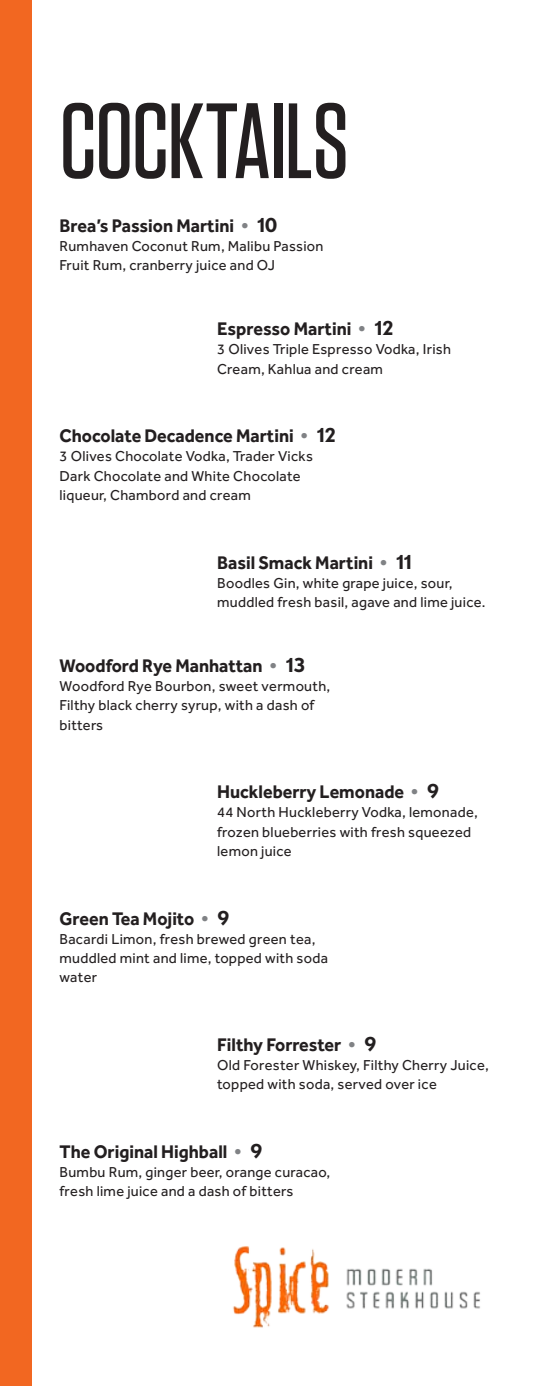
<style>
.page{position:relative;width:536px;height:1386px;background:#fff}
.page>*{position:absolute;margin:0;border:0;box-sizing:border-box;transform-origin:0 0}
.t1{font:500 106.75px "Tungsten";letter-spacing:-.01em;color:#231f20}
.t2{font:700 18.9px "Effra";color:#231f20;scale:.95 1}
.t3{font:14.88px/19.2px "Effra";letter-spacing:.02em;color:#231f20}
.s1{color:#808285}
.s2{font-family:"Nobel";font-size:19.25px}
</style>
<div class="page">
<div style="left:0;top:0;width:32px;height:1386px;background:#f26721"></div>
<img style="left:233px;top:1246px;width:247px;height:82px">
<h1 class="t1" style="left:60px;top:85px;width:291px">COCKTAILS</h1>
<p class="t2" style="left:60px;top:214px;width:231px">Brea’s Passion Martini <span class="s1">•</span> <span class="s2">10</span></p>
<p class="t3" style="left:60px;top:236px;width:265px">Rumhaven Coconut Rum, Malibu Passion<br>Fruit Rum, cranberry juice and OJ</p>
<p class="t2" style="left:217px;top:317px;width:187px">Espresso Martini <span class="s1">•</span> <span class="s2">12</span></p>
<p class="t3" style="left:217px;top:340px;width:235px">3 Olives Triple Espresso Vodka, Irish<br>Cream, Kahlua and cream</p>
<p class="t2" style="left:60px;top:424px;width:292px">Chocolate Decadence Martini <span class="s1">•</span> <span class="s2">12</span></p>
<p class="t3" style="left:60px;top:447px;width:255px">3 Olives Chocolate Vodka, Trader Vicks<br>Dark Chocolate and White Chocolate liqueur, Chambord and cream</p>
<p class="t2" style="left:217px;top:551px;width:206px">Basil Smack Martini <span class="s1">•</span> <span class="s2">11</span></p>
<p class="t3" style="left:217px;top:573px;width:270px">Boodles Gin, white grape juice, sour, muddled fresh basil, agave and lime juice.</p>
<p class="t2" style="left:60px;top:654px;width:260px">Woodford Rye Manhattan <span class="s1">•</span> <span class="s2">13</span></p>
<p class="t3" style="left:60px;top:676px;width:272px">Woodford Rye Bourbon, sweet vermouth,<br>Filthy black cherry syrup, with a dash of bitters</p>
<p class="t2" style="left:217px;top:780px;width:235px">Huckleberry Lemonade <span class="s1">•</span> <span class="s2">9</span></p>
<p class="t3" style="left:217px;top:803px;width:262px">44 North Huckleberry Vodka, lemonade, frozen blueberries with fresh squeezed lemon juice</p>
<p class="t2" style="left:60px;top:907px;width:180px">Green Tea Mojito <span class="s1">•</span> <span class="s2">9</span></p>
<p class="t3" style="left:60px;top:929px;width:270px">Bacardi Limon, fresh brewed green tea, muddled mint and lime, topped with soda water</p>
<p class="t2" style="left:217px;top:1033px;width:169px">Filthy Forrester <span class="s1">•</span> <span class="s2">9</span></p>
<p class="t3" style="left:217px;top:1055px;width:273px">Old Forester Whiskey, Filthy Cherry Juice, topped with soda, served over ice</p>
<p class="t2" style="left:60px;top:1140px;width:215px">The Original Highball <span class="s1">•</span> <span class="s2">9</span></p>
<p class="t3" style="left:60px;top:1162px;width:272px">Bumbu Rum, ginger beer, orange curacao, fresh lime juice and a dash of bitters</p>
</div>
